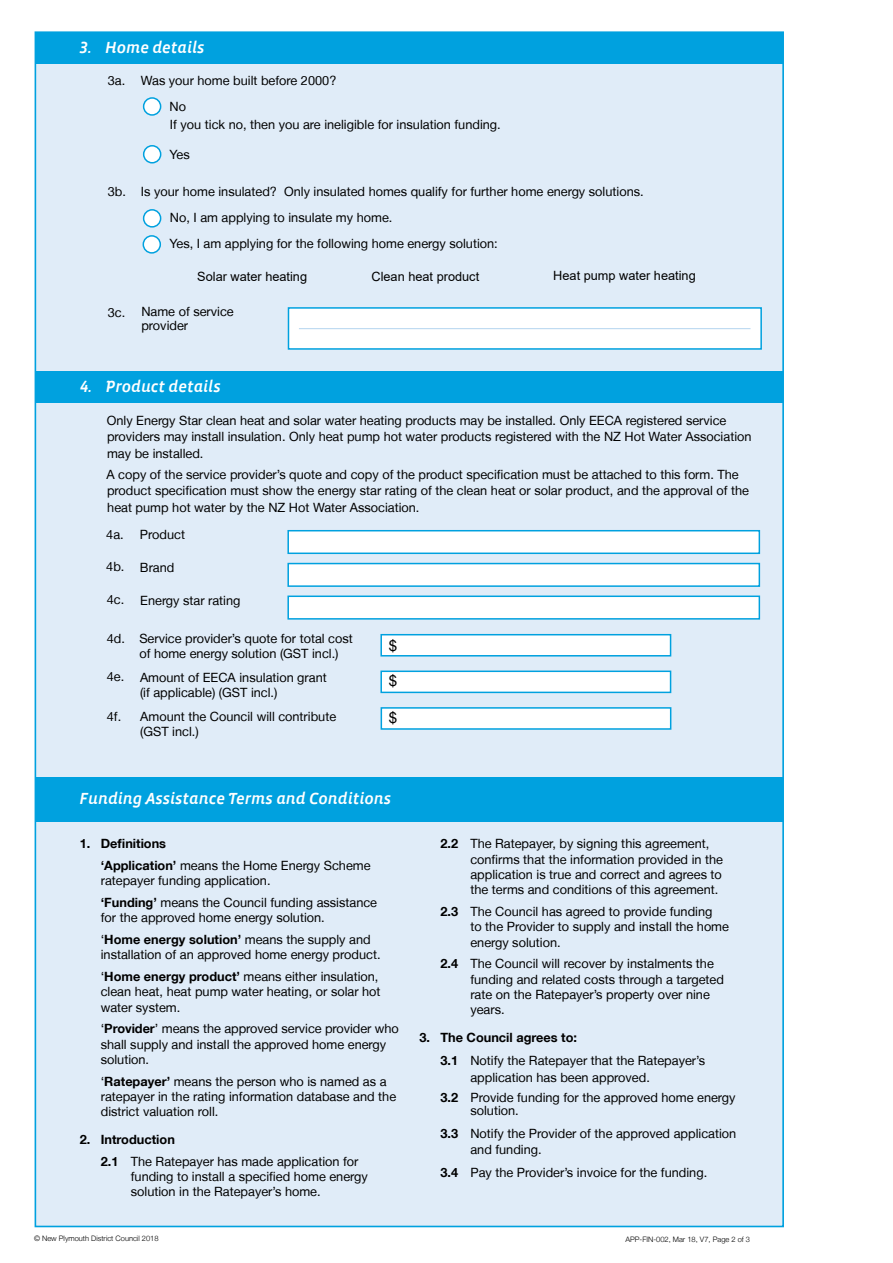
<style>
.page{position:relative;width:893px;height:1263px;background:#fff}
.page>*{position:absolute;margin:0;border:0;box-sizing:border-box;transform-origin:0 0}
.t1{font:16.5px "Vista Sans Alt Med Ita";color:#fff}
.t2{font:15px "Helvetica Neue LT";color:#000}
.t3{font:12.75px/15.3px "Helvetica Neue LT";color:#000}
.t4{font:12.75px "Arial";color:#000}
.t5{font:700 12.75px/21.8px "Helvetica Neue LT";color:#000}
.t6{font:300 7.5px "Helvetica Neue LT";color:#000}
.s1{font-weight:400}
.s2{font-weight:700}
</style>
<div class="page">
<div style="left:35px;top:31px;width:749px;height:1196px;background:#e0ecf8;border:2px solid #00a1df"></div>
<div style="left:35px;top:33px;width:748px;height:31px;background:#00a1df"></div>
<div style="left:35px;top:371px;width:748px;height:31px;background:#00a1df"></div>
<div style="left:380px;top:634px;width:291px;height:22px;background:#fff;border:2px solid #00a1df"></div>
<div style="left:380px;top:670px;width:291px;height:23px;background:#fff;border:2px solid #00a1df"></div>
<div style="left:287px;top:530px;width:473px;height:24px;background:#fff;border:2px solid #00a1df"></div>
<div style="left:287px;top:563px;width:473px;height:24px;background:#fff;border:2px solid #00a1df"></div>
<div style="left:287px;top:595px;width:473px;height:25px;background:#fff;border:2px solid #00a1df"></div>
<div style="left:381px;top:707px;width:290px;height:23px;background:#fff;border:2px solid #00a1df"></div>
<div style="left:35px;top:777px;width:747px;height:45px;background:#00a1df"></div>
<div style="left:144px;top:98px;width:17px;height:17px;background:#fff;border-radius:50%"></div>
<div style="left:143px;top:97px;width:18px;height:19px;border:2px solid #00a1df;border-radius:50%"></div>
<div style="left:144px;top:146px;width:17px;height:17px;background:#fff;border-radius:50%"></div>
<div style="left:143px;top:145px;width:18px;height:19px;border:2px solid #00a1df;border-radius:50%"></div>
<div style="left:144px;top:210px;width:17px;height:17px;background:#fff;border-radius:50%"></div>
<div style="left:143px;top:209px;width:18px;height:19px;border:2px solid #00a1df;border-radius:50%"></div>
<div style="left:143px;top:236px;width:17px;height:17px;background:#fff;border-radius:50%"></div>
<div style="left:143px;top:235px;width:18px;height:19px;border:2px solid #00a1df;border-radius:50%"></div>
<div style="left:288px;top:307px;width:474px;height:43px;background:#fff;border:2px solid #00a1df"></div>
<hr style="left:299px;top:328px;width:451px;height:1px;background:#b3d4ef">
<p class="t1" style="left:80px;top:39px;width:126px">3. Home details</p>
<p class="t3" style="left:108px;top:73px;width:230px">3a. Was your home built before 2000?</p>
<p class="t3" style="left:170px;top:98px;width:18px">No</p>
<p class="t3" style="left:170px;top:117px;width:332px">If you tick no, then you are ineligible for insulation funding.</p>
<p class="t3" style="left:170px;top:146px;width:22px">Yes</p>
<p class="t3" style="left:170px;top:178px;width:475px;line-height:25.8px;text-indent:-62px">3b. Is your home insulated? Only insulated homes qualify for further home energy solutions.<br>No, I am applying to insulate my home.</p>
<p class="t3" style="left:170px;top:235px;width:330px">Yes, I am applying for the following home energy solution:</p>
<p class="t4" style="left:197px;top:267px;width:111px">Solar water heating</p>
<p class="t4" style="left:371px;top:267px;width:109px">Clean heat product</p>
<p class="t3" style="left:141px;top:305px;width:94px;line-height:13.5px;text-indent:-34px">3c. Name of service provider</p>
<p class="t4" style="left:553px;top:267px;width:144px">Heat pump water heating</p>
<p class="t1" style="left:80px;top:378px;width:142px">4. Product details</p>
<p class="t3" style="left:107px;top:412px;width:646px;line-height:16.5px">Only Energy Star clean heat and solar water heating products may be installed. Only EECA registered service providers may install insulation. Only heat pump hot water products registered with the NZ Hot Water Association may be installed.</p>
<p class="t3" style="left:106px;top:466px;width:644px;line-height:16.5px">A copy of the service provider’s quote and copy of the product specification must be attached to this form. The product specification must show the energy star rating of the clean heat or solar product, and the approval of the heat pump hot water by the NZ Hot Water Association.</p>
<p class="t3" style="left:106px;top:526px;width:80px">4a. Product</p>
<p class="t3" style="left:106px;top:559px;width:70px">4b. Brand</p>
<p class="t3" style="left:107px;top:592px;width:135px">4c. Energy star rating</p>
<p class="t3" style="left:139px;top:631px;width:215px">Service provider’s quote for total cost of home energy solution (GST incl.)</p>
<p class="t3" style="left:107px;top:631px;width:20px">4d.</p>
<p class="t2" style="left:389px;top:636px;width:10px">$</p>
<p class="t2" style="left:389px;top:672px;width:10px">$</p>
<p class="t2" style="left:389px;top:709px;width:10px">$</p>
<p class="t3" style="left:107px;top:669px;width:19px">4e.</p>
<p class="t3" style="left:140px;top:669px;width:188px">Amount of EECA insulation grant (if applicable) (GST incl.)</p>
<p class="t3" style="left:140px;top:709px;width:198px">Amount the Council will contribute (GST incl.)</p>
<p class="t3" style="left:107px;top:708px;width:16px">4f.</p>
<p class="t1" style="left:80px;top:790px;width:313px">Funding Assistance Terms and Conditions</p>
<p class="t5" style="left:101px;top:833px;width:271px;text-indent:-21px">1. Definitions<br>‘Application’ <span class="s1">means the Home Energy Scheme</span></p>
<p class="t3" style="left:101px;top:870px;width:278px;line-height:21.8px">ratepayer funding application.<br><span class="s2">‘Funding’</span> means the Council funding assistance</p>
<p class="t3" style="left:101px;top:907px;width:271px;line-height:21.6px">for the approved home energy solution.<br>‘<span class="s2">Home energy solution’</span> means the supply and</p>
<p class="t3" style="left:101px;top:944px;width:281px;line-height:21.6px">installation of an approved home energy product. ‘<span class="s2">Home energy product’</span> means either insulation,</p>
<p class="t3" style="left:101px;top:984px;width:281px">clean heat, heat pump water heating, or solar hot water system.</p>
<p class="t3" style="left:101px;top:1021px;width:300px">‘<span class="s2">Provider</span>’ means the approved service provider who shall supply and install the approved home energy solution.</p>
<p class="t3" style="left:101px;top:1073px;width:297px">‘<span class="s2">Ratepayer’</span> means the person who is named as a ratepayer in the rating information database and the district valuation roll.</p>
<p class="t3" style="left:101px;top:1129px;width:259px;line-height:21.8px;text-indent:-21px"><span class="s2">2. Introduction<br>2.1</span> The Ratepayer has made application for</p>
<p class="t3" style="left:131px;top:1169px;width:238px">funding to install a specified home energy solution in the Ratepayer’s home.</p>
<p class="t3" style="left:470px;top:836px;width:254px;text-indent:-30px"><span class="s2">2.2</span> The Ratepayer, by signing this agreement, confirms that the information provided in the application is true and correct and agrees to the terms and conditions of this agreement.</p>
<p class="t3" style="left:470px;top:904px;width:260px;text-indent:-30px"><span class="s2">2.3</span> The Council has agreed to provide funding<br>to the Provider to supply and install the home energy solution.</p>
<p class="t3" style="left:470px;top:956px;width:255px;text-indent:-30px"><span class="s2">2.4</span> The Council will recover by instalments the funding and related costs through a targeted rate on the Ratepayer’s property over nine years.</p>
<p class="t3" style="left:440px;top:1026px;width:266px;line-height:22.8px;text-indent:-21px"><span class="s2">3. The Council agrees to:<br>3.1</span> Notify the Ratepayer that the Ratepayer’s</p>
<p class="t3" style="left:440px;top:1067px;width:297px;line-height:20px;text-indent:30px">application has been approved.<br><span class="s2">3.2</span> Provide funding for the approved home energy</p>
<p class="t3" style="left:440px;top:1099px;width:297px;line-height:22.8px;text-indent:30px">solution.<br><span class="s2">3.3</span> Notify the Provider of the approved application</p>
<p class="t3" style="left:440px;top:1138px;width:268px;line-height:22.8px;text-indent:30px">and funding.<br><span class="s2">3.4</span> Pay the Provider’s invoice for the funding.</p>
<p class="t6" style="left:34px;top:1234px;width:126px">© New Plymouth District Council 2018</p>
<p class="t6" style="left:625px;top:1234px;width:126px">APP-FIN-002, Mar 18, V7, Page 2 of 3</p>
</div>
